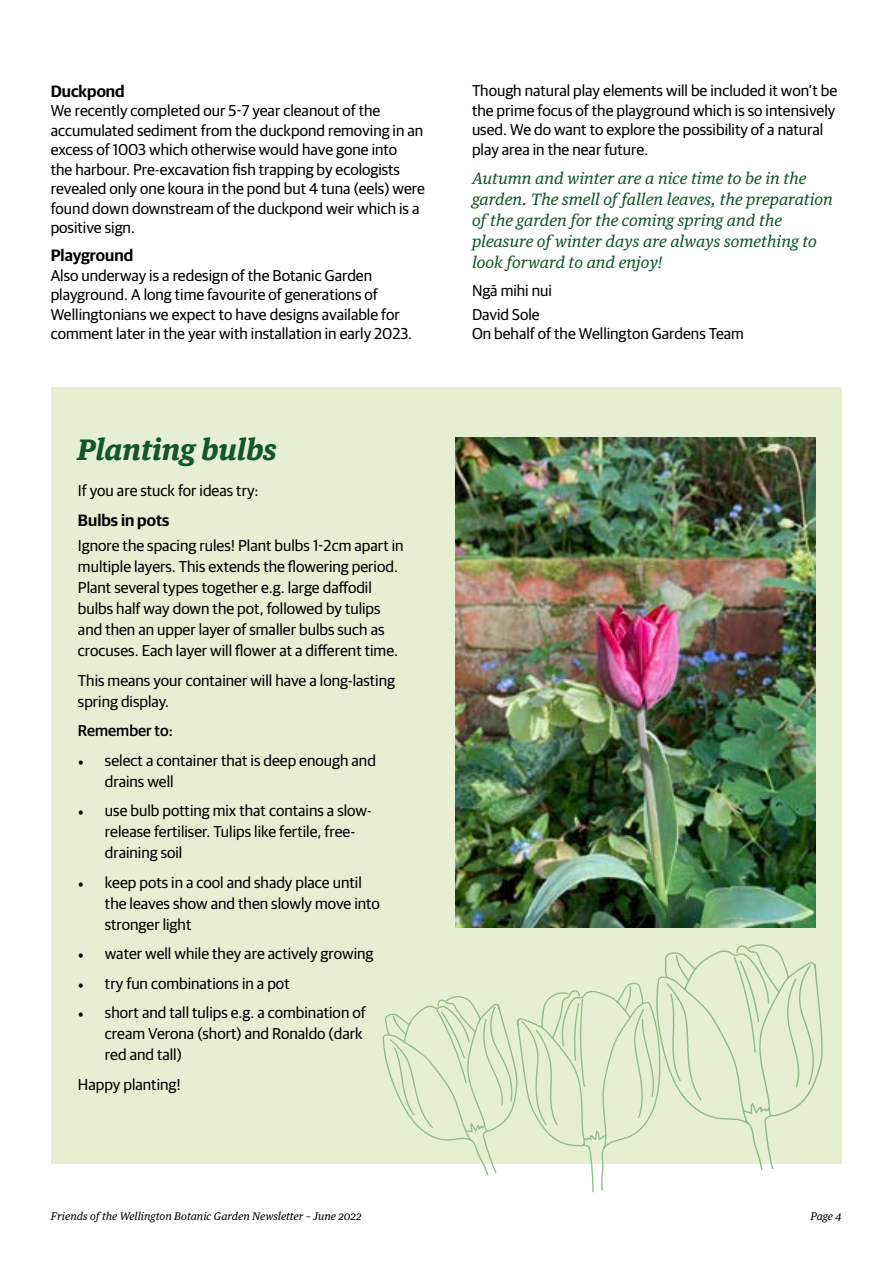
<style>
.page{position:relative;width:893px;height:1263px;background:#fff}
.page>*{position:absolute;margin:0;border:0;box-sizing:border-box;transform-origin:0 0}
.t1{font:italic 700 28.5px "Guardian Text Egyp TT";color:#12562c}
.t2{font:600 16.5px "Guardian Sans";color:#000}
.t3{font:15.75px/21px "Guardian Sans";color:#000}
.t4{font:italic 15.75px/21px "Guardian Text Egyp";color:#12562c}
.t5{font:500 15.75px "Guardian Sans";color:#000}
.t6{font:italic 10.5px "Guardian Text Egyp";color:#000}
.s1{font-family:"Minion Pro"}
</style>
<div class="page">
<div style="left:51px;top:387px;width:791px;height:776px;background:#e6efd2"></div>
<svg style="left:381px;top:944px;width:443px;height:249px"></svg>
<img style="left:455px;top:437px;width:360px;height:491px">
<p class="t2" style="left:51px;top:79px;width:75px">Duckpond</p>
<p class="t3" style="left:51px;top:100px;width:376px;line-height:19.5px">We recently completed our 5-7 year cleanout of the accumulated sediment from the duckpond removing in an excess of 1003 which otherwise would have gone into<br>the harbour. Pre-excavation fish trapping by ecologists revealed only one koura in the pond but 4 tuna (eels) were found down downstream of the duckpond weir which is a positive sign.</p>
<p class="t2" style="left:51px;top:244px;width:84px">Playground</p>
<p class="t3" style="left:51px;top:265px;width:363px;line-height:19.5px">Also underway is a redesign of the Botanic Garden playground. A long time favourite of generations of Wellingtonians we expect to have designs available for comment later in the year with installation in early 2023.</p>
<h1 class="t1" style="left:78px;top:426px;width:201px">Planting bulbs</h1>
<p class="t3" style="left:78px;top:479px;width:182px">If you are stuck for ideas try:</p>
<p class="t2" style="left:78px;top:508px;width:93px">Bulbs in pots</p>
<p class="t3" style="left:78px;top:534px;width:327px">Ignore the spacing rules! Plant bulbs 1-2cm apart in multiple layers. This extends the flowering period.<br>Plant several types together e.g. large daffodil bulbs half way down the pot, followed by tulips and then an upper layer of smaller bulbs such as crocuses. Each layer will flower at a different time.</p>
<p class="t3" style="left:78px;top:668px;width:318px">This means your container will have a long-lasting spring display.</p>
<p class="t5" style="left:78px;top:719px;width:97px">Remember to:</p>
<p class="t3" style="left:105px;top:748px;width:272px;text-indent:-27px"><span class="s1">•</span> select a container that is deep enough and drains well</p>
<p class="t3" style="left:105px;top:799px;width:268px;text-indent:-27px"><span class="s1">•</span> use bulb potting mix that contains a slow&shy;release fertiliser. Tulips like fertile, free&shy;draining soil</p>
<p class="t3" style="left:105px;top:870px;width:277px;text-indent:-27px"><span class="s1">•</span> keep pots in a cool and shady place until the leaves show and then slowly move into stronger light</p>
<p class="t3" style="left:78px;top:942px;width:297px"><span class="s1">•</span> water well while they are actively growing</p>
<p class="t3" style="left:78px;top:971px;width:213px"><span class="s1">•</span> try fun combinations in a pot</p>
<p class="t3" style="left:105px;top:1001px;width:262px;text-indent:-27px"><span class="s1">•</span> short and tall tulips e.g. a combination of cream Verona (short) and Ronaldo (dark red and tall)</p>
<p class="t3" style="left:78px;top:1072px;width:104px">Happy planting!</p>
<p class="t3" style="left:472px;top:80px;width:367px;line-height:19.5px">Though natural play elements will be included it won’t be the prime focus of the playground which is so intensively used. We do want to explore the possibility of a natural play area in the near future.</p>
<p class="t4" style="left:472px;top:166px;width:362px">Autumn and winter are a nice time to be in the garden. The smell of fallen leaves, the preparation of the garden for the coming spring and the pleasure of winter days are always something to look forward to and enjoy!</p>
<p class="t3" style="left:472px;top:278px;width:81px;line-height:23.7px">Ngā mihi nui<br>David Sole</p>
<p class="t3" style="left:472px;top:322px;width:274px">On behalf of the Wellington Gardens Team</p>
<p class="t6" style="left:51px;top:1207px;width:312px">Friends of the Wellington Botanic Garden Newsletter – June 2022</p>
<p class="t6" style="left:810px;top:1207px;width:33px">Page 4</p>
</div>
